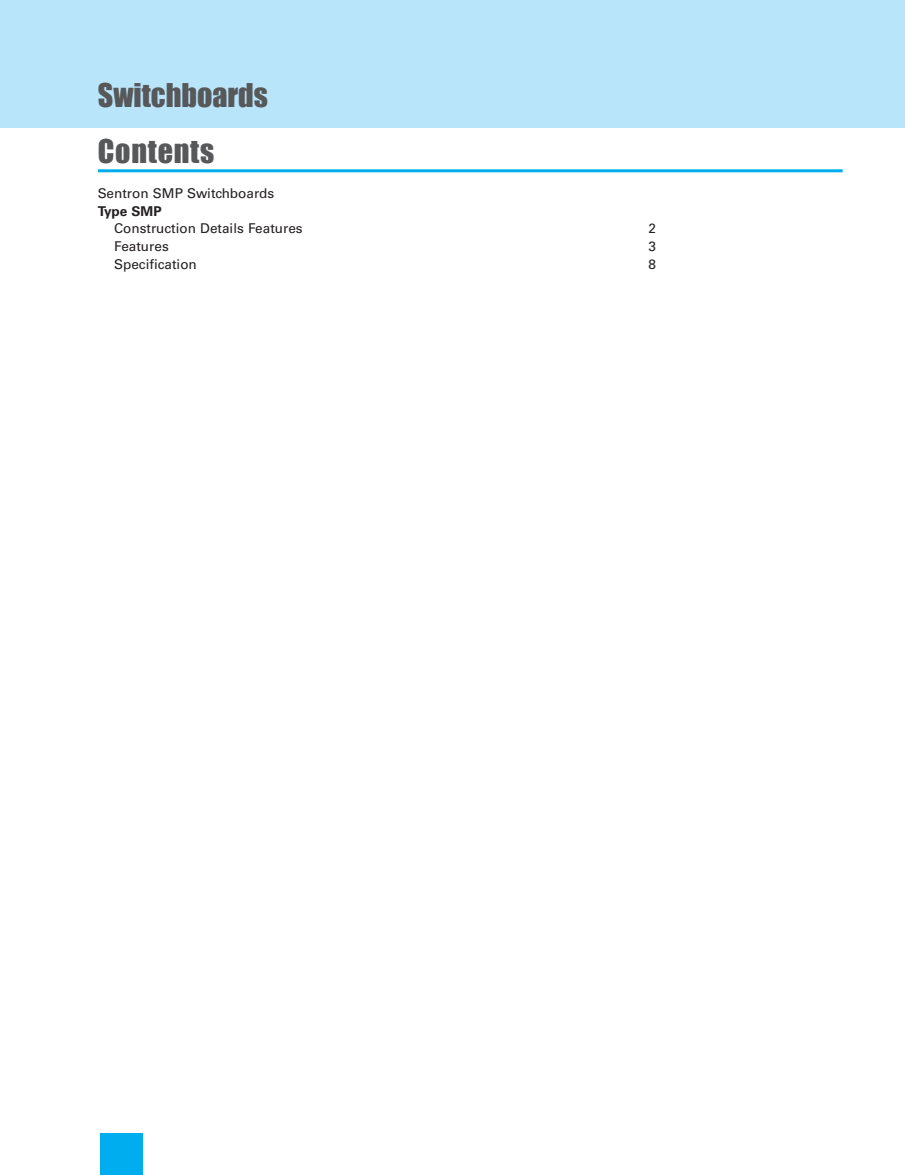
<style>
.page{position:relative;width:905px;height:1175px;background:#fff}
.page>*{position:absolute;margin:0;border:0;box-sizing:border-box;transform-origin:0 0}
.t1{font:30px/55.8px "Impact";color:#57585a}
.t2{font:13.5px "Univers LT Std";color:#231f20}
.t3{font:700 13.5px "Univers LT Std";color:#231f20}
</style>
<div class="page">
<div style="left:0;top:0;width:905px;height:128px;background:#b9e5fa"></div>
<div style="left:100px;top:1133px;width:42px;height:42px;background:#00aeef"></div>
<hr style="left:98px;top:169px;width:744px;height:3px;background:#00aeef">
<h1 class="t1" style="left:98px;top:67px;width:172px">Switchboards<br>Contents</h1>
<p class="t2" style="left:98px;top:185px;width:178px">Sentron SMP Switchboards</p>
<p class="t3" style="left:98px;top:203px;width:65px">Type SMP</p>
<p class="t2" style="left:114px;top:221px;width:190px">Construction Details Features</p>
<p class="t2" style="left:648px;top:221px;width:9px">2</p>
<p class="t2" style="left:114px;top:238px;width:56px">Features</p>
<p class="t2" style="left:648px;top:238px;width:9px">3</p>
<p class="t2" style="left:114px;top:256px;width:84px">Specification</p>
<p class="t2" style="left:648px;top:256px;width:9px">8</p>
</div>
